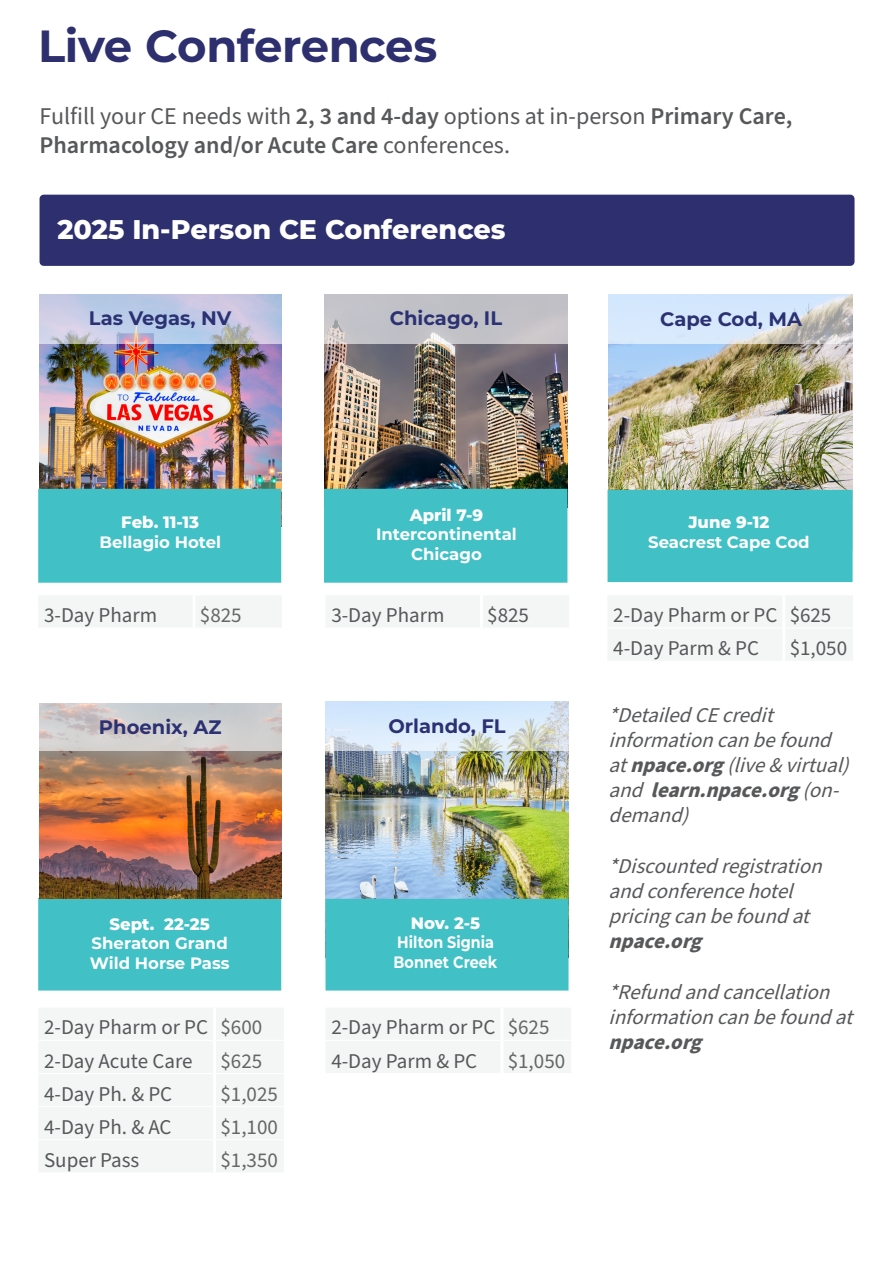
<style>
.page{position:relative;width:893px;height:1263px;background:#fff}
.page>*{position:absolute;margin:0;border:0;box-sizing:border-box;transform-origin:0 0}
.H_4_Bold{font:700 45px "Montserrat";letter-spacing:-.01em;color:#2d2f6e}
.t1{font:800 27px "Montserrat";color:#fff}
.t2{font:24px/28.8px "Source Sans Pro";color:#57585a}
.t3{font:italic 21px/25.2px "Source Sans Pro";color:#57585a}
.BT{font:21px "Source Sans Pro";color:#57585a}
.t4{font:21px "Source Sans Pro";color:#656666}
.text_title_Center{font:700 19.5px "Montserrat";color:#2b3172}
.text_title_Center-2{font:700 16.5px/19.5px "Montserrat";color:#fff}
.text_title_Center-3{font:800 16.5px "Montserrat";color:#fff}
.text_title_Center-4{font:700 16.5px "Montserrat";color:#fff;scale:.87 1}
.s1{font-weight:600}
.s2{font-weight:700}
</style>
<div class="page">
<div style="left:38px;top:898px;width:243px;height:92px;background:#41c1c6"></div>
<img style="left:39px;top:751px;width:242px;height:148px">
<img style="left:325px;top:750px;width:243px;height:149px">
<img style="left:39px;top:344px;width:242px;height:145px">
<svg style="left:39px;top:294px;width:242px;height:50px;background:#c0c7e0"></svg>
<svg style="left:39px;top:703px;width:243px;height:48px;background:#cfcdcd"></svg>
<svg style="left:325px;top:701px;width:243px;height:49px;background:#d6e5f2"></svg>
<img style="left:324px;top:344px;width:243px;height:145px">
<div style="left:324px;top:294px;width:243px;height:50px;background:#c1c1c7"></div>
<div style="left:325px;top:490px;width:242px;height:92px;background:#41c1c6"></div>
<div style="left:324px;top:489px;width:243px;height:94px;border:2px solid #41c1c6"></div>
<img style="left:608px;top:344px;width:244px;height:146px">
<div style="left:608px;top:491px;width:244px;height:90px;background:#41c1c6"></div>
<div style="left:608px;top:490px;width:245px;height:92px;border:2px solid #41c1c6"></div>
<svg style="left:608px;top:294px;width:245px;height:50px;background:#d1deec"></svg>
<div style="left:40px;top:195px;width:814px;height:71px;background:#2d2f6e;border-radius:4px"></div>
<div style="left:39px;top:596px;width:243px;height:31px;background:#f4f5f5"></div>
<hr style="left:193px;top:595px;width:3px;height:33px;background:#fff">
<div style="left:39px;top:490px;width:241px;height:92px;background:#41c1c6"></div>
<div style="left:38px;top:489px;width:243px;height:94px;border:2px solid #41c1c6"></div>
<div style="left:326px;top:596px;width:243px;height:31px;background:#f4f5f5"></div>
<hr style="left:480px;top:595px;width:3px;height:33px;background:#fff">
<div style="left:608px;top:596px;width:245px;height:64px;background:#f4f5f5"></div>
<hr style="left:607px;top:628px;width:175px;height:1px;background:#fff">
<hr style="left:785px;top:628px;width:68px;height:1px;background:#fff">
<hr style="left:782px;top:595px;width:3px;height:33px;background:#fff">
<hr style="left:782px;top:628px;width:3px;height:33px;background:#fff">
<div style="left:39px;top:1008px;width:244px;height:164px;background:#f4f5f5"></div>
<hr style="left:38px;top:1040px;width:175px;height:1px;background:#fff">
<hr style="left:216px;top:1040px;width:68px;height:1px;background:#fff">
<hr style="left:38px;top:1073px;width:175px;height:1px;background:#fff">
<hr style="left:216px;top:1073px;width:68px;height:1px;background:#fff">
<hr style="left:38px;top:1106px;width:175px;height:1px;background:#fff">
<hr style="left:216px;top:1106px;width:68px;height:1px;background:#fff">
<hr style="left:38px;top:1139px;width:175px;height:1px;background:#fff">
<hr style="left:216px;top:1139px;width:68px;height:1px;background:#fff">
<hr style="left:213px;top:1007px;width:3px;height:33px;background:#fff">
<hr style="left:213px;top:1040px;width:3px;height:33px;background:#fff">
<hr style="left:213px;top:1073px;width:3px;height:33px;background:#fff">
<hr style="left:213px;top:1106px;width:3px;height:34px;background:#fff">
<hr style="left:213px;top:1140px;width:3px;height:32px;background:#fff">
<div style="left:325px;top:899px;width:243px;height:91px;background:#41c1c6"></div>
<div style="left:326px;top:1008px;width:245px;height:65px;background:#f4f5f5"></div>
<hr style="left:326px;top:1040px;width:174px;height:1px;background:#fff">
<hr style="left:503px;top:1040px;width:68px;height:1px;background:#fff">
<hr style="left:500px;top:1007px;width:3px;height:33px;background:#fff">
<hr style="left:500px;top:1040px;width:3px;height:33px;background:#fff">
<p class="H_4_Bold" style="left:38px;top:14px;width:401px">Live Conferences</p>
<p class="t2" style="left:40px;top:103px;width:754px">Fulfill your CE needs with <span class="s1">2, 3 and 4-day</span> options at in-person <span class="s1">Primary Care,<br>Pharmacology and/or Acute Care</span> conferences.</p>
<p class="t1" style="left:58px;top:210px;width:450px">2025 In-Person CE Conferences</p>
<p class="text_title_Center" style="left:89px;top:304px;width:144px">Las Vegas, NV</p>
<p class="text_title_Center-3" style="left:121px;top:510px;width:79px">Feb. 11-13</p>
<p class="text_title_Center-2" style="left:99px;top:531px;width:123px">Bellagio Hotel</p>
<p class="text_title_Center" style="left:390px;top:304px;width:114px">Chicago, IL</p>
<p class="text_title_Center-3" style="left:410px;top:503px;width:75px">April 7-9</p>
<p class="text_title_Center-2" style="left:376px;top:524px;width:142px">Intercontinental</p>
<p class="text_title_Center-2" style="left:411px;top:543px;width:72px">Chicago</p>
<p class="text_title_Center" style="left:660px;top:305px;width:143px">Cape Cod, MA</p>
<p class="text_title_Center-3" style="left:688px;top:510px;width:82px">June 9-12</p>
<p class="text_title_Center-2" style="left:648px;top:531px;width:163px">Seacrest Cape Cod</p>
<p class="BT" style="left:44px;top:601px;width:115px">3-Day Pharm</p>
<p class="t4" style="left:200px;top:601px;width:43px">$825</p>
<p class="BT" style="left:331px;top:601px;width:115px">3-Day Pharm</p>
<p class="BT" style="left:487px;top:601px;width:43px">$825</p>
<p class="BT" style="left:613px;top:601px;width:166px">2-Day Pharm or PC</p>
<p class="BT" style="left:790px;top:601px;width:43px">$625</p>
<p class="BT" style="left:613px;top:634px;width:147px">4-Day Parm &amp; PC</p>
<p class="BT" style="left:790px;top:634px;width:59px">$1,050</p>
<p class="text_title_Center" style="left:99px;top:713px;width:124px">Phoenix, AZ</p>
<p class="text_title_Center" style="left:388px;top:712px;width:119px">Orlando, FL</p>
<p class="text_title_Center-3" style="left:110px;top:912px;width:102px">Sept. 22-25</p>
<p class="text_title_Center-2" style="left:90px;top:933px;width:141px">Sheraton Grand<br>Wild Horse Pass</p>
<p class="BT" style="left:44px;top:1013px;width:166px">2-Day Pharm or PC</p>
<p class="t4" style="left:220px;top:1013px;width:43px">$600</p>
<p class="BT" style="left:44px;top:1046px;width:150px">2-Day Acute Care</p>
<p class="t4" style="left:220px;top:1046px;width:43px">$625</p>
<p class="BT" style="left:44px;top:1080px;width:130px">4-Day Ph. &amp; PC</p>
<p class="t4" style="left:220px;top:1080px;width:59px">$1,025</p>
<p class="BT" style="left:44px;top:1113px;width:129px">4-Day Ph. &amp; AC</p>
<p class="t4" style="left:220px;top:1113px;width:59px">$1,100</p>
<p class="BT" style="left:44px;top:1146px;width:97px">Super Pass</p>
<p class="t4" style="left:220px;top:1146px;width:59px">$1,350</p>
<p class="text_title_Center-3" style="left:411px;top:911px;width:71px">Nov. 2-5</p>
<p class="text_title_Center-4" style="left:397px;top:930px;width:113px">Hilton Signia</p>
<p class="text_title_Center-4" style="left:394px;top:950px;width:121px">Bonnet Creek</p>
<p class="BT" style="left:331px;top:1013px;width:166px">2-Day Pharm or PC</p>
<p class="t4" style="left:508px;top:1013px;width:43px">$625</p>
<p class="BT" style="left:331px;top:1046px;width:147px">4-Day Parm &amp; PC</p>
<p class="t4" style="left:508px;top:1046px;width:59px">$1,050</p>
<p class="t3" style="left:608px;top:703px;width:249px">*DetailedCEcredit informationcanbefound at<span class="s2">npace.org</span>(live&amp;virtual) and<span class="s2">learn.npace.org</span>(on&shy;demand)</p>
<p class="t3" style="left:608px;top:854px;width:222px">*Discountedregistration andconferencehotel pricingcanbefoundat <span class="s2">npace.org</span></p>
<p class="t3" style="left:608px;top:980px;width:253px">*Refundandcancellation informationcanbefoundat <span class="s2">npace.org</span></p>
</div>
